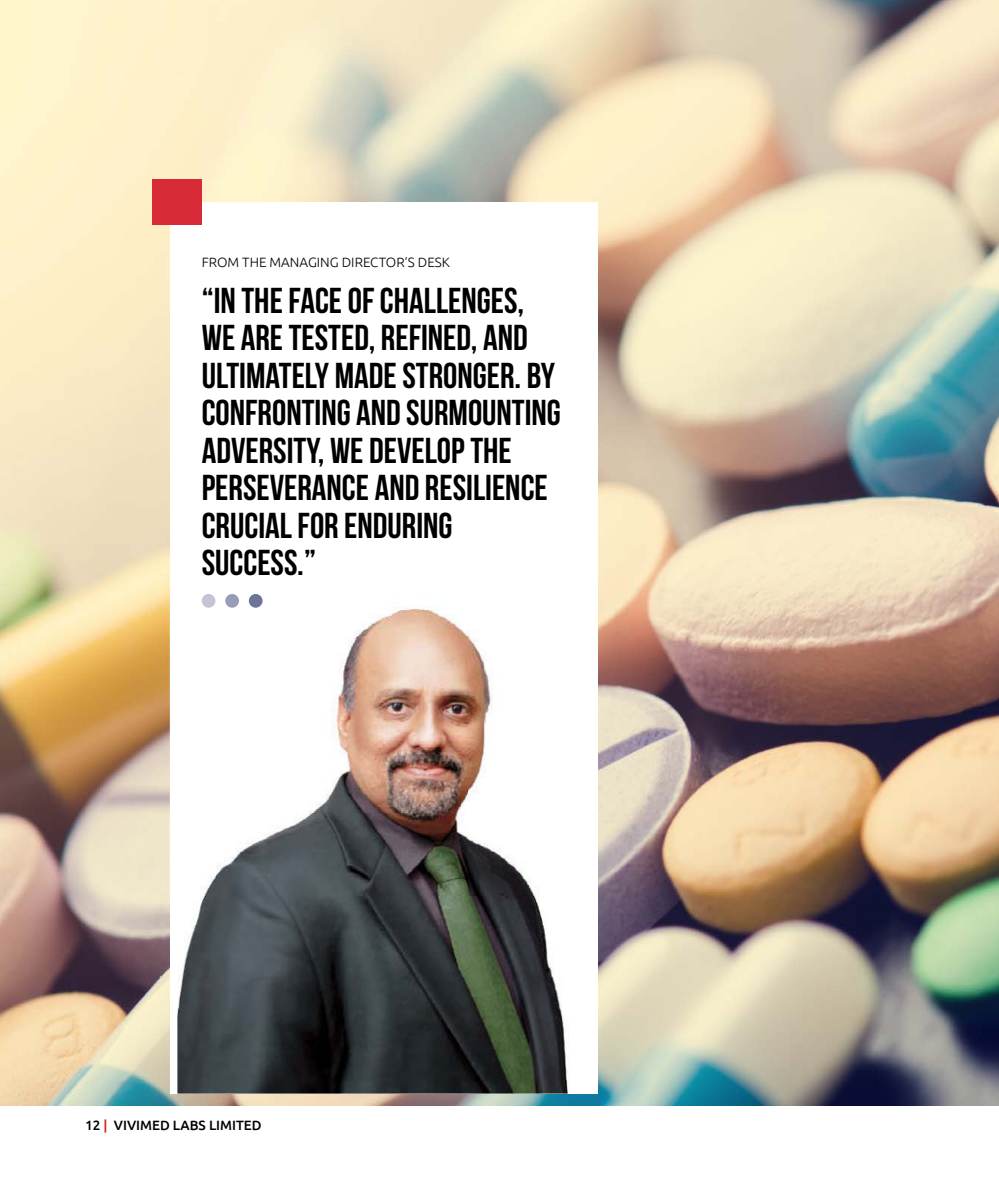
<style>
.page{position:relative;width:999px;height:1188px;background:#fff}
.page>*{position:absolute;margin:0;border:0;box-sizing:border-box;transform-origin:0 0}
.t1{font:36px/37.5px "Bebas Neue";color:#000}
.t2{font:300 13.5px "Ubuntu";color:#000}
.t3{font:500 13.5px "Ubuntu";color:#000}
.s1{color:#cd1719}
</style>
<div class="page">
<img style="left:0;top:0;width:999px;height:1106px">
<div style="left:170px;top:202px;width:427px;height:892px;background:#fff"></div>
<div style="left:152px;top:179px;width:50px;height:46px;background:#d82937"></div>
<img style="left:177px;top:896px;width:391px;height:198px">
<img style="left:201px;top:594px;width:275px;height:46px">
<img style="left:204px;top:640px;width:335px;height:256px">
<div style="left:202px;top:594px;width:13px;height:14px;background:#c5c4d4;border-radius:50%"></div>
<div style="left:225px;top:594px;width:14px;height:14px;background:#989cb7;border-radius:50%"></div>
<div style="left:249px;top:594px;width:14px;height:14px;background:#6c7598;border-radius:50%"></div>
<p class="t2" style="left:202px;top:254px;width:250px">FROM THE MANAGING DIRECTOR’S DESK</p>
<p class="t1" style="left:202px;top:281px;width:361px">“IN THE FACE OF CHALLENGES,<br>WE ARE TESTED, REFINED, AND<br>ULTIMATELY MADE STRONGER. BY<br>CONFRONTING AND SURMOUNTING<br>ADVERSITY, WE DEVELOP THE<br>PERSEVERANCE AND RESILIENCE<br>CRUCIAL FOR ENDURING<br>SUCCESS.”</p>
<p class="t3" style="left:85px;top:1116px;width:178px">12 <span class="s1">|</span> VIVIMED LABS LIMITED</p>
</div>
